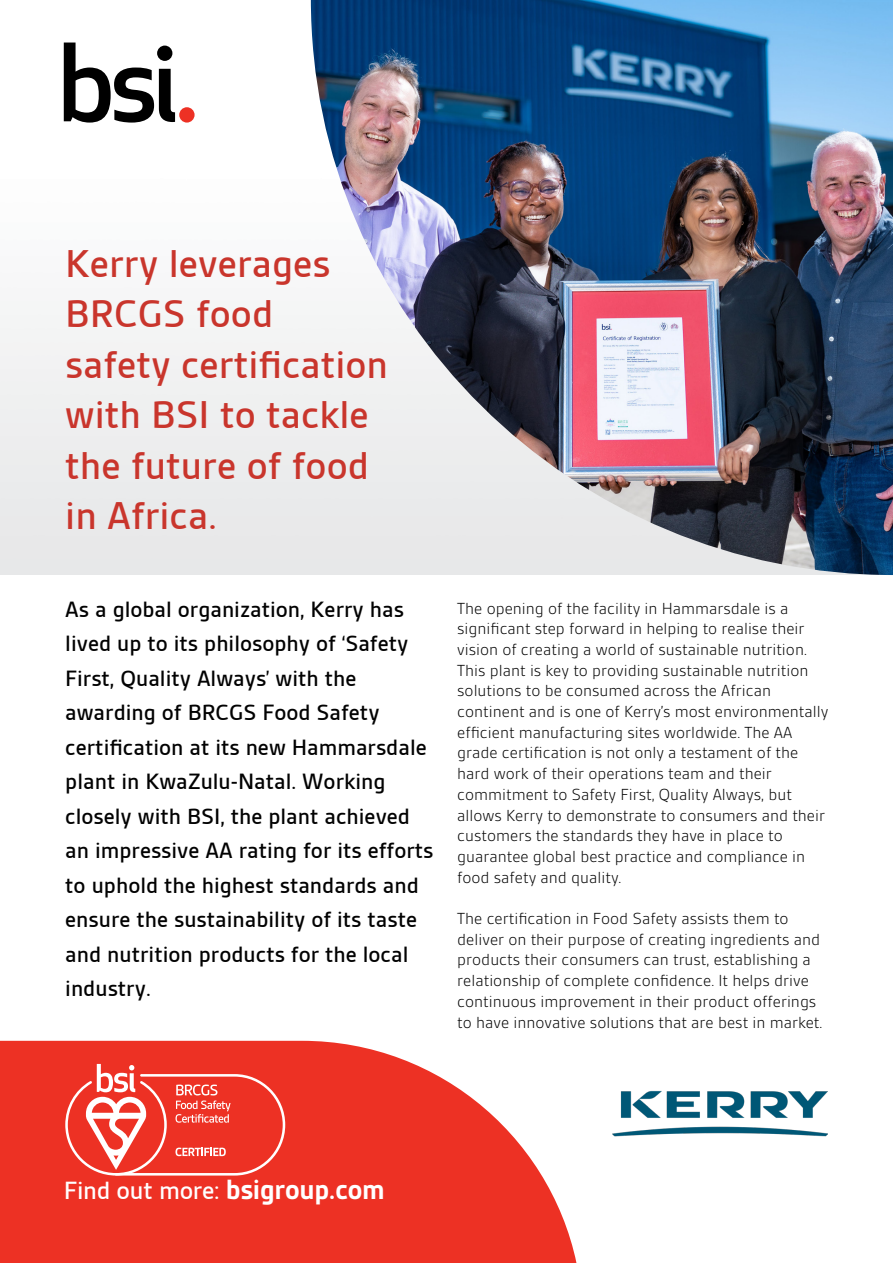
<style>
.page{position:relative;width:893px;height:1263px;background:#fff}
.page>*{position:absolute;margin:0;border:0;box-sizing:border-box;transform-origin:0 0}
.t1{font:500 42px/50.4px "BSI Gesta";color:#c9352c}
.t2{font:500 27px "BSI Gesta";letter-spacing:-.01em;color:#fff}
.t3{font:500 24px/34.5px "BSI Gesta";color:#020202}
.t4{font:300 17.25px/20.7px "BSI Gesta";color:#020202}
.s1{font-weight:700;font-size:30px}
</style>
<div class="page">
<svg style="left:0;top:1041px;width:577px;height:222px;background:#ef4f44"></svg>
<svg style="left:64px;top:43px;width:91px;height:80px"></svg>
<img style="left:613px;top:1090px;width:214px;height:47px">
<img style="left:157px;top:0;width:736px;height:576px">
<svg style="left:65px;top:1064px;width:220px;height:111px;background:#f0554a"></svg>
<h1 class="t1" style="left:65px;top:238px;width:324px">Kerry leverages<br>BRCGS food safety certification with BSI to tackle the future of food in Africa.</h1>
<p class="t3" style="left:65px;top:592px;width:370px">As a global organization, Kerry has lived up to its philosophy of ‘Safety First, Quality Always’ with the awarding of BRCGS Food Safety certification at its new Hammarsdale plant in KwaZulu-Natal. Working closely with BSI, the plant achieved an impressive AA rating for its efforts to uphold the highest standards and ensure the sustainability of its taste and nutrition products for the local industry.</p>
<p class="t4" style="left:457px;top:598px;width:373px">The opening of the facility in Hammarsdale is a significant step forward in helping to realise their vision of creating a world of sustainable nutrition.<br>This plant is key to providing sustainable nutrition solutions to be consumed across the African continent and is one of Kerry’s most environmentally efficient manufacturing sites worldwide. The AA grade certification is not only a testament of the hard work of their operations team and their commitment to Safety First, Quality Always, but allows Kerry to demonstrate to consumers and their customers the standards they have in place to guarantee global best practice and compliance in food safety and quality.</p>
<p class="t4" style="left:457px;top:908px;width:367px">The certification in Food Safety assists them to deliver on their purpose of creating ingredients and products their consumers can trust, establishing a relationship of complete confidence. It helps drive continuous improvement in their product offerings to have innovative solutions that are best in market.</p>
<h2 class="t2" style="left:64px;top:1176px;width:322px">Find out more: <span class="s1">bsigroup.com</span></h2>
</div>
